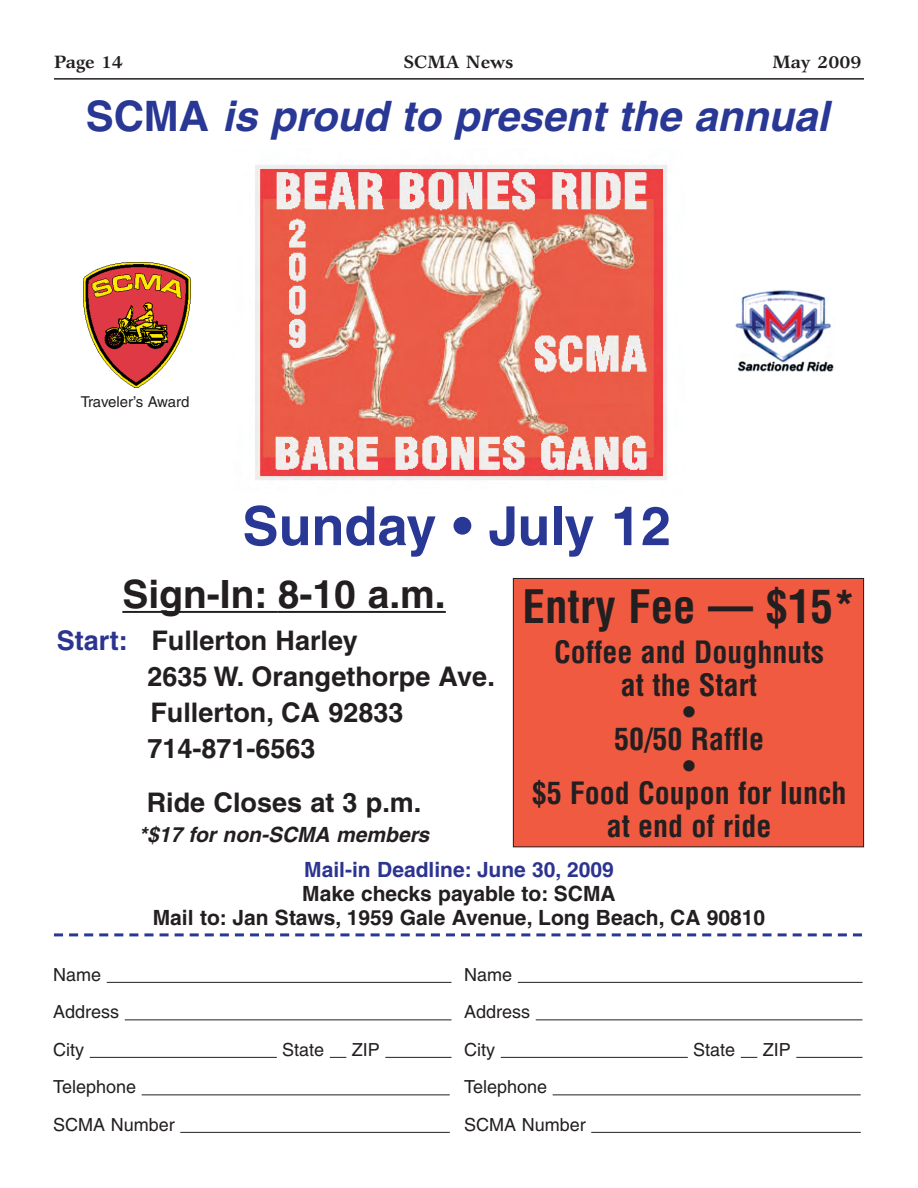
<style>
.page{position:relative;width:918px;height:1188px;background:#fff}
.page>*{position:absolute;margin:0;border:0;box-sizing:border-box;transform-origin:0 0}
.t1{font:700 54px "Helvetica";color:#293795}
.t2{font:700 condensed 45px "Helvetica";color:#231f20}
.t3{font:italic 700 42px "Helvetica";color:#293795}
.t4{font:700 39px "Helvetica";color:#231f20}
.t5{font:700 condensed 30px/27px "Helvetica";color:#231f20;text-align:center}
.t6{font:700 27px/36px "Helvetica";color:#231f20}
.t7{font:700 21px/24px "Helvetica";color:#231f20;text-align:center}
.t8{font:700 21px "Helvetica";color:#2c3491}
.t9{font:italic 700 21px "Helvetica";color:#231f20}
.t10{font:18px/37.5px "Helvetica";color:#231f20}
.t11{font:700 18px "Garth Graphic";color:#231f20}
.t12{font:15px "Helvetica";letter-spacing:-.01em;color:#231f20}
.s1{font-style:normal}
.s2{color:#2c3491}
</style>
<div class="page">
<hr style="left:54px;top:78px;width:810px;height:2px;background:#231f20">
<div style="left:513px;top:578px;width:351px;height:269px;background:#f05a40"></div>
<div style="left:513px;top:578px;width:351px;height:269px;border:1px solid #231f20"></div>
<img style="left:83px;top:263px;width:108px;height:125px">
<hr style="left:122px;top:611px;width:145px;height:2px;background:#231f20">
<svg style="left:267px;top:611px;width:11px;height:2px"></svg>
<hr style="left:278px;top:611px;width:168px;height:2px;background:#231f20">
<img style="left:255px;top:165px;width:413px;height:315px">
<svg style="left:54px;top:933px;width:808px;height:3px"></svg>
<hr style="left:107px;top:982px;width:345px;height:1px;background:#231f20">
<hr style="left:125px;top:1019px;width:327px;height:1px;background:#231f20">
<hr style="left:90px;top:1057px;width:187px;height:1px;background:#231f20">
<svg style="left:330px;top:1057px;width:16px;height:1px"></svg>
<hr style="left:385px;top:1057px;width:67px;height:1px;background:#231f20">
<hr style="left:142px;top:1094px;width:308px;height:1px;background:#231f20">
<hr style="left:180px;top:1132px;width:270px;height:1px;background:#231f20">
<hr style="left:518px;top:982px;width:344px;height:1px;background:#231f20">
<hr style="left:536px;top:1019px;width:326px;height:1px;background:#231f20">
<hr style="left:501px;top:1057px;width:187px;height:1px;background:#231f20">
<svg style="left:741px;top:1057px;width:16px;height:1px"></svg>
<hr style="left:796px;top:1057px;width:66px;height:1px;background:#231f20">
<hr style="left:553px;top:1094px;width:308px;height:1px;background:#231f20">
<hr style="left:591px;top:1132px;width:270px;height:1px;background:#231f20">
<img style="left:735px;top:290px;width:99px;height:82px">
<p class="t11" style="left:54px;top:55px;width:71px">Page 14</p>
<p class="t11" style="left:404px;top:55px;width:111px">SCMA News</p>
<p class="t11" style="left:773px;top:55px;width:90px">May 2009</p>
<h3 class="t3" style="left:86px;top:101px;width:753px"><span class="s1">S C M A</span> is proud to present the annual</h3>
<p class="t12" style="left:81px;top:396px;width:110px">Traveler’s Award</p>
<h1 class="t1" style="left:243px;top:506px;width:430px">Sunday • July 12</h1>
<h2 class="t2" style="left:523px;top:589px;width:334px">Entry Fee — $15*</h2>
<p class="t5" style="left:554px;top:638px;width:271px;line-height:33px">Coffee and Doughnuts at the Start</p>
<p class="t5" style="left:532px;top:701px;width:316px">•<br>50/50 Raffle<br>•<br>$5 Food Coupon for lunch</p>
<p class="t5" style="left:607px;top:815px;width:166px">at end of ride</p>
<h3 class="t4" style="left:122px;top:580px;width:325px">Sign-In: 8-10 a.m.</h3>
<p class="t6" style="left:147px;top:625px;width:349px;text-indent:-91px"><span class="s2">Start:</span> Fullerton Harley<br>2635 W. Orangethorpe Ave.<br>Fullerton, CA 92833<br>714-871-6563</p>
<p class="t6" style="left:147px;top:787px;width:276px">Ride Closes at 3 p.m.</p>
<p class="t9" style="left:139px;top:827px;width:296px">*$17 for non-SCMA members</p>
<p class="t10" style="left:53px;top:957px;width:68px">Name<br>Address<br>City</p>
<p class="t8" style="left:304px;top:862px;width:311px">Mail-in Deadline: June 30, 2009</p>
<p class="t7" style="left:153px;top:884px;width:614px">Make checks payable to: SCMA<br>Mail to: Jan Staws, 1959 Gale Avenue, Long Beach, CA 90810</p>
<p class="t10" style="left:282px;top:1032px;width:44px">State</p>
<p class="t10" style="left:352px;top:1032px;width:30px">ZIP</p>
<p class="t10" style="left:464px;top:957px;width:68px">Name<br>Address<br>City</p>
<p class="t10" style="left:693px;top:1032px;width:44px">State</p>
<p class="t10" style="left:763px;top:1032px;width:30px">ZIP</p>
<p class="t10" style="left:53px;top:1070px;width:123px">Telephone<br>SCMA Number</p>
<p class="t10" style="left:464px;top:1070px;width:123px">Telephone<br>SCMA Number</p>
</div>
